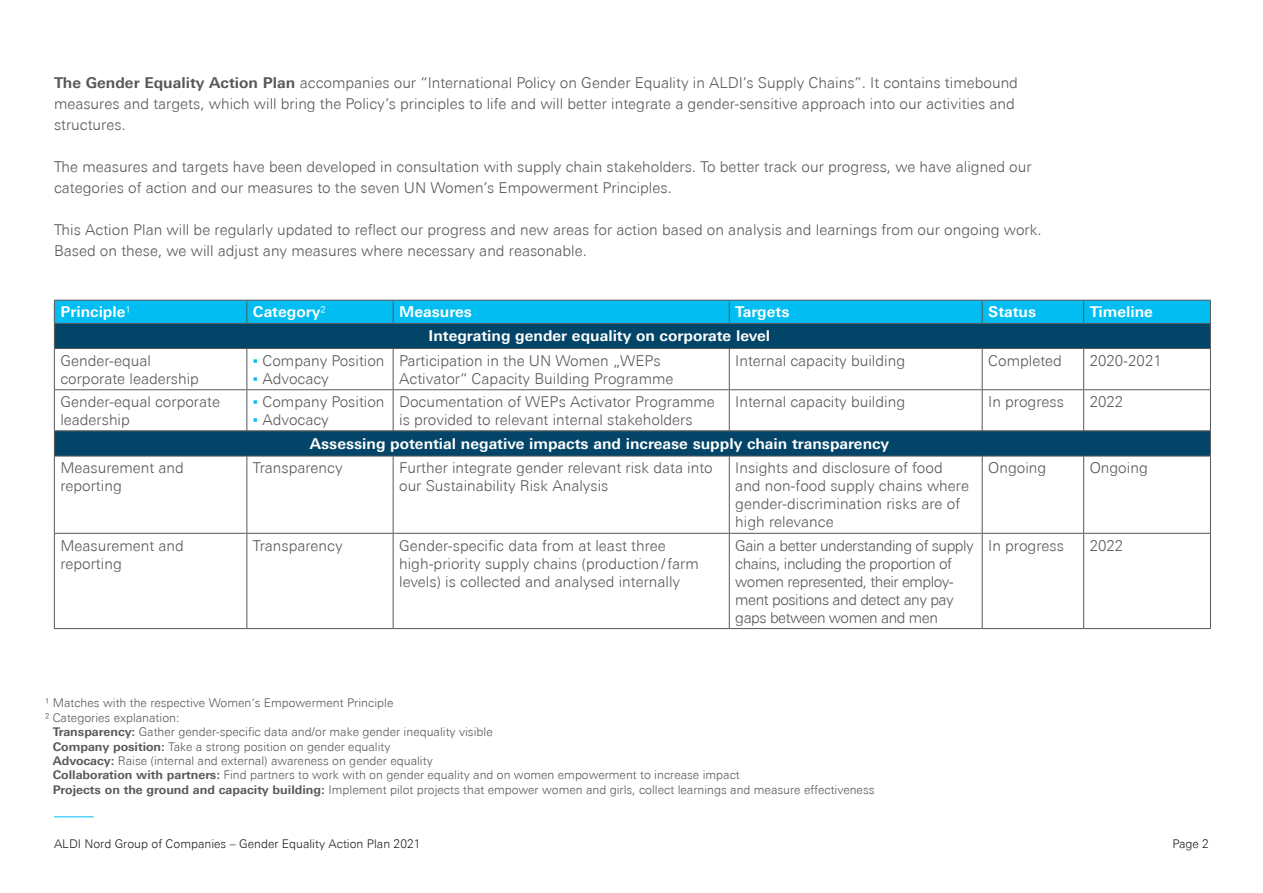
<style>
.page{position:relative;width:1263px;height:893px;background:#fff}
.page>*{position:absolute;margin:0;border:0;box-sizing:border-box;transform-origin:0 0}
.t1{font:300 15px/18px "Univers Next Pro";color:#57585a}
.t2{font:700 15px "Univers Next Pro";color:#fff}
.t3{font:300 15px/18px "Univers Next Pro";letter-spacing:-.03em;color:#57585a}
.t4{font:300 12px/14.4px "Univers Next Pro";color:#57585a}
.t5{font:300 12px "Univers Next Pro";color:#231f20}
.s1{font-weight:700}
.s2{font-weight:300}
.s3{font-family:"Arial Narrow";font-weight:400;color:#01bdf2}
</style>
<div class="page">
<svg style="left:54px;top:300px;width:1157px;height:48px;background:#057ca6"></svg>
<hr style="left:54px;top:348px;width:193px;height:1px;background:#57585a">
<hr style="left:54px;top:349px;width:1px;height:40px;background:#57585a">
<hr style="left:247px;top:348px;width:146px;height:1px;background:#57585a">
<hr style="left:246px;top:349px;width:1px;height:40px;background:#57585a">
<hr style="left:393px;top:348px;width:336px;height:1px;background:#57585a">
<hr style="left:393px;top:349px;width:1px;height:40px;background:#57585a">
<hr style="left:729px;top:348px;width:253px;height:1px;background:#57585a">
<hr style="left:729px;top:349px;width:1px;height:40px;background:#57585a">
<hr style="left:982px;top:348px;width:102px;height:1px;background:#57585a">
<hr style="left:982px;top:349px;width:1px;height:40px;background:#57585a">
<hr style="left:1084px;top:348px;width:127px;height:1px;background:#57585a">
<hr style="left:1083px;top:349px;width:1px;height:40px;background:#57585a">
<hr style="left:1210px;top:349px;width:1px;height:40px;background:#57585a">
<hr style="left:54px;top:389px;width:193px;height:1px;background:#57585a">
<hr style="left:54px;top:390px;width:1px;height:41px;background:#57585a">
<hr style="left:247px;top:389px;width:146px;height:1px;background:#57585a">
<hr style="left:246px;top:390px;width:1px;height:41px;background:#57585a">
<hr style="left:393px;top:389px;width:336px;height:1px;background:#57585a">
<hr style="left:393px;top:390px;width:1px;height:41px;background:#57585a">
<hr style="left:729px;top:389px;width:253px;height:1px;background:#57585a">
<hr style="left:729px;top:390px;width:1px;height:41px;background:#57585a">
<hr style="left:982px;top:389px;width:102px;height:1px;background:#57585a">
<hr style="left:982px;top:390px;width:1px;height:41px;background:#57585a">
<hr style="left:1084px;top:389px;width:127px;height:1px;background:#57585a">
<hr style="left:1083px;top:390px;width:1px;height:41px;background:#57585a">
<hr style="left:1210px;top:390px;width:1px;height:41px;background:#57585a">
<svg style="left:54px;top:431px;width:1157px;height:25px;background:#054567"></svg>
<hr style="left:54px;top:456px;width:193px;height:1px;background:#57585a">
<hr style="left:54px;top:456px;width:1px;height:77px;background:#57585a">
<hr style="left:247px;top:456px;width:146px;height:1px;background:#57585a">
<hr style="left:246px;top:456px;width:1px;height:77px;background:#57585a">
<hr style="left:393px;top:456px;width:336px;height:1px;background:#57585a">
<hr style="left:393px;top:456px;width:1px;height:77px;background:#57585a">
<hr style="left:729px;top:456px;width:253px;height:1px;background:#57585a">
<hr style="left:729px;top:456px;width:1px;height:77px;background:#57585a">
<hr style="left:982px;top:456px;width:102px;height:1px;background:#57585a">
<hr style="left:982px;top:456px;width:1px;height:77px;background:#57585a">
<hr style="left:1084px;top:456px;width:127px;height:1px;background:#57585a">
<hr style="left:1083px;top:456px;width:1px;height:77px;background:#57585a">
<hr style="left:1210px;top:456px;width:1px;height:77px;background:#57585a">
<hr style="left:54px;top:533px;width:193px;height:1px;background:#57585a">
<hr style="left:54px;top:534px;width:1px;height:94px;background:#57585a">
<hr style="left:247px;top:533px;width:146px;height:1px;background:#57585a">
<hr style="left:246px;top:534px;width:1px;height:94px;background:#57585a">
<hr style="left:393px;top:533px;width:336px;height:1px;background:#57585a">
<hr style="left:393px;top:534px;width:1px;height:94px;background:#57585a">
<hr style="left:729px;top:533px;width:253px;height:1px;background:#57585a">
<hr style="left:729px;top:534px;width:1px;height:94px;background:#57585a">
<hr style="left:982px;top:533px;width:102px;height:1px;background:#57585a">
<hr style="left:982px;top:534px;width:1px;height:94px;background:#57585a">
<hr style="left:1084px;top:533px;width:127px;height:1px;background:#57585a">
<hr style="left:1083px;top:534px;width:1px;height:94px;background:#57585a">
<hr style="left:1210px;top:534px;width:1px;height:94px;background:#57585a">
<hr style="left:54px;top:628px;width:193px;height:1px;background:#57585a">
<hr style="left:247px;top:628px;width:146px;height:1px;background:#57585a">
<hr style="left:393px;top:628px;width:336px;height:1px;background:#57585a">
<hr style="left:729px;top:628px;width:253px;height:1px;background:#57585a">
<hr style="left:982px;top:628px;width:102px;height:1px;background:#57585a">
<hr style="left:1084px;top:628px;width:127px;height:1px;background:#57585a">
<hr style="left:54px;top:816px;width:40px;height:1px;background:#01bdf2">
<p class="t1" style="left:54px;top:73px;width:965px"><span class="s1">The Gender Equality Action Plan</span> accompanies our “International Policy on Gender Equality in ALDI’s Supply Chains”. It contains timebound</p>
<p class="t1" style="left:54px;top:94px;width:962px">measures and targets, which will bring the Policy’s principles to life and will better integrate a gender-sensitive approach into our activities and</p>
<p class="t1" style="left:54px;top:115px;width:73px">structures.</p>
<p class="t1" style="left:54px;top:156px;width:979px;line-height:21px">The measures and targets have been developed in consultation with supply chain stakeholders. To better track our progress, we have aligned our categories of action and our measures to the seven UN Women’s Empowerment Principles.</p>
<p class="t1" style="left:54px;top:219px;width:989px;line-height:21px">This Action Plan will be regularly updated to reflect our progress and new areas for action based on analysis and learnings from our ongoing work.<br>Based on these, we will adjust any measures where necessary and reasonable.</p>
<p class="t2" style="left:60px;top:303px;width:72px">Principle<span class="s2">1</span></p>
<p class="t2" style="left:253px;top:303px;width:74px">Category<span class="s2">2</span></p>
<p class="t2" style="left:399px;top:303px;width:74px">Measures</p>
<p class="t2" style="left:735px;top:303px;width:56px">Targets</p>
<p class="t2" style="left:988px;top:303px;width:50px">Status</p>
<p class="t2" style="left:1090px;top:303px;width:65px">Timeline</p>
<p class="t1" style="left:60px;top:351px;width:92px">Gender-equal</p>
<p class="t1" style="left:60px;top:369px;width:140px">corporate leadership</p>
<p class="t2" style="left:429px;top:326px;width:343px">Integrating gender equality on corporate level</p>
<p class="t1" style="left:735px;top:351px;width:171px">Internal capacity building</p>
<p class="t1" style="left:988px;top:351px;width:75px">Completed</p>
<p class="t1" style="left:1090px;top:351px;width:74px">2020-2021</p>
<p class="t1" style="left:253px;top:351px;width:133px"><span class="s3">▪</span> Company Position</p>
<p class="t1" style="left:253px;top:369px;width:77px"><span class="s3">▪</span> Advocacy</p>
<p class="t1" style="left:399px;top:351px;width:263px">Participation in the UN Women „WEPs</p>
<p class="t1" style="left:399px;top:369px;width:276px">Activator“ Capacity Building Programme</p>
<p class="t1" style="left:60px;top:393px;width:161px">Gender-equal corporate leadership</p>
<p class="t1" style="left:253px;top:393px;width:133px"><span class="s3">▪</span> Company Position</p>
<p class="t1" style="left:253px;top:411px;width:77px"><span class="s3">▪</span> Advocacy</p>
<p class="t1" style="left:399px;top:393px;width:317px">Documentation of WEPs Activator Programme is provided to relevant internal stakeholders</p>
<p class="t1" style="left:735px;top:393px;width:171px">Internal capacity building</p>
<p class="t1" style="left:988px;top:393px;width:77px">In progress</p>
<p class="t1" style="left:1090px;top:393px;width:35px">2022</p>
<p class="t1" style="left:60px;top:459px;width:125px">Measurement and</p>
<p class="t1" style="left:60px;top:477px;width:63px">reporting</p>
<p class="t1" style="left:60px;top:536px;width:125px">Measurement and</p>
<p class="t1" style="left:60px;top:554px;width:63px">reporting</p>
<p class="t2" style="left:310px;top:434px;width:581px">Assessing potential negative impacts and increase supply chain transparency</p>
<p class="t1" style="left:253px;top:459px;width:91px">Transparency</p>
<p class="t1" style="left:399px;top:459px;width:315px">Further integrate gender relevant risk data into our Sustainability Risk Analysis</p>
<p class="t1" style="left:735px;top:459px;width:235px">Insights and disclosure of food and non-food supply chains where gender-discrimination risks are of high relevance</p>
<p class="t1" style="left:988px;top:459px;width:60px">Ongoing</p>
<p class="t1" style="left:1090px;top:459px;width:60px">Ongoing</p>
<p class="t1" style="left:253px;top:536px;width:91px">Transparency</p>
<p class="t1" style="left:399px;top:536px;width:301px">Gender-specific data from at least three high-priority supply chains (production/farm levels) is collected and analysed internally</p>
<p class="t3" style="left:735px;top:536px;width:240px">Gain a better understanding of supply chains, including the proportion of women represented, their employ&shy;ment positions and detect any pay gaps between women and men</p>
<p class="t1" style="left:988px;top:536px;width:77px">In progress</p>
<p class="t1" style="left:1090px;top:536px;width:35px">2022</p>
<p class="t4" style="left:45px;top:696px;width:350px">1 Matches with the respective Women‘s Empowerment Principle</p>
<p class="t4" style="left:53px;top:710px;width:823px;text-indent:-8px">2 Categories explanation:<br><span class="s1">Transparency:</span> Gather gender-specific data and/or make gender inequality visible<br><span class="s1">Company position:</span> Take a strong position on gender equality<br><span class="s1">Advocacy:</span> Raise (internal and external) awareness on gender equality<br><span class="s1">Collaboration with partners:</span> Find partners to work with on gender equality and on women empowerment to increase impact<br><span class="s1">Projects on the ground and capacity building:</span> Implement pilot projects that empower women and girls, collect learnings and measure effectiveness</p>
<p class="t5" style="left:54px;top:837px;width:368px">ALDI Nord Group of Companies – Gender Equality Action Plan 2021</p>
<p class="t5" style="left:1172px;top:837px;width:38px">Page 2</p>
</div>
